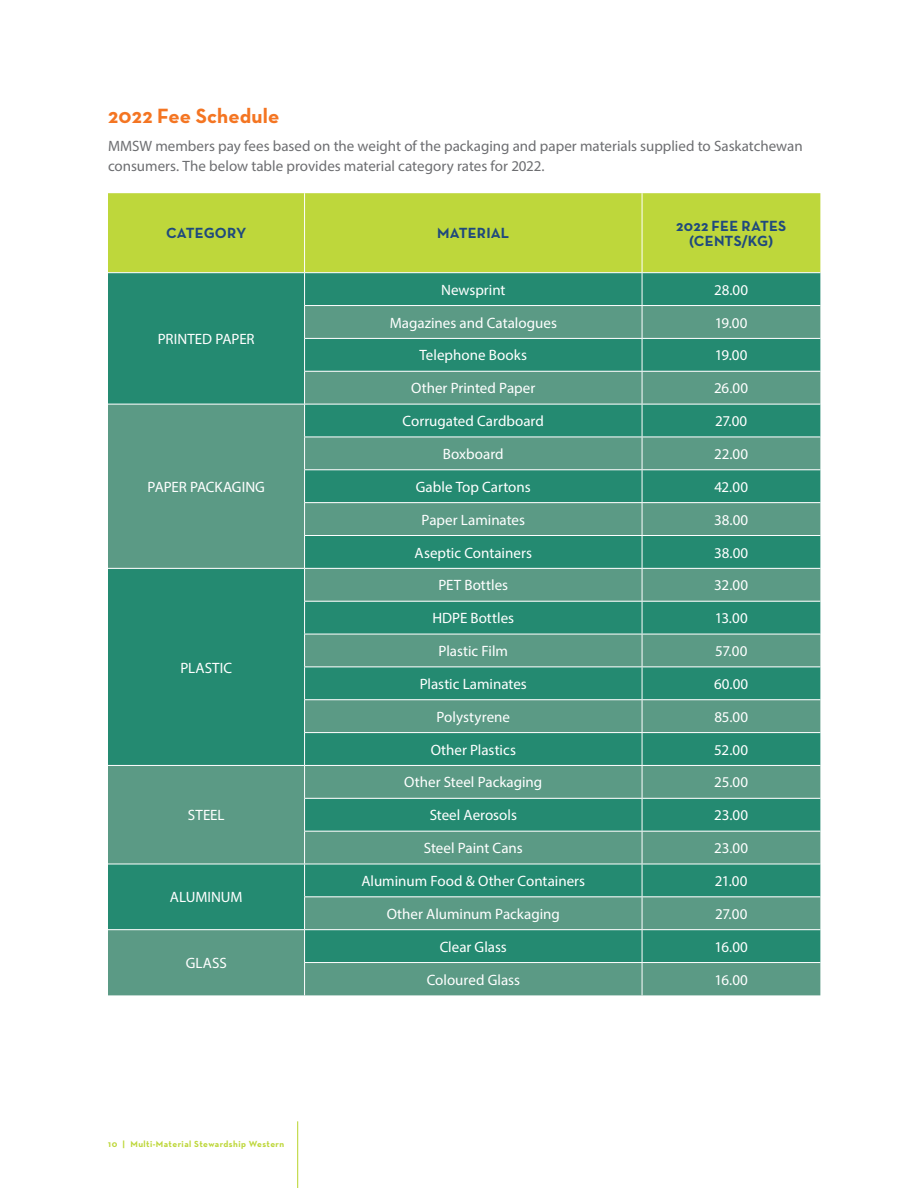
<style>
.page{position:relative;width:918px;height:1188px;background:#fff}
.page>*{position:absolute;margin:0;border:0;box-sizing:border-box;transform-origin:0 0}
.t1{font:700 21px "Neutra Text";letter-spacing:.005em;color:#f47522}
.t2{font:15px "Myriad Pro";color:#fff}
.t3{font:15px/19.5px "Myriad Pro";color:#6d6e71}
.t4{font:700 15px/15px "Neutra Text";letter-spacing:.01em;color:#1f497d;text-align:center}
.t5{font:700 9px "Neutra Text";letter-spacing:.05em;color:#bed73b}
</style>
<div class="page">
<hr style="left:297px;top:1121px;width:1px;height:67px;background:#bed73b">
<div style="left:108px;top:193px;width:712px;height:79px;background:#bed73b"></div>
<div style="left:108px;top:273px;width:712px;height:33px;background:#248a71"></div>
<svg style="left:108px;top:306px;width:712px;height:689px;background:#41927c"></svg>
<hr style="left:304px;top:193px;width:1px;height:79px;background:#fff">
<hr style="left:642px;top:193px;width:1px;height:79px;background:#fff">
<hr style="left:304px;top:273px;width:1px;height:32px;background:#fff">
<hr style="left:642px;top:273px;width:1px;height:32px;background:#fff">
<hr style="left:304px;top:305px;width:338px;height:1px;background:#fff">
<hr style="left:304px;top:306px;width:1px;height:32px;background:#fff">
<hr style="left:642px;top:305px;width:178px;height:1px;background:#fff">
<hr style="left:642px;top:306px;width:1px;height:32px;background:#fff">
<hr style="left:304px;top:338px;width:338px;height:1px;background:#fff">
<hr style="left:304px;top:339px;width:1px;height:32px;background:#fff">
<hr style="left:642px;top:338px;width:178px;height:1px;background:#fff">
<hr style="left:642px;top:339px;width:1px;height:32px;background:#fff">
<hr style="left:304px;top:371px;width:338px;height:1px;background:#fff">
<hr style="left:304px;top:372px;width:1px;height:32px;background:#fff">
<hr style="left:642px;top:371px;width:178px;height:1px;background:#fff">
<hr style="left:642px;top:372px;width:1px;height:32px;background:#fff">
<hr style="left:108px;top:404px;width:197px;height:1px;background:#fff">
<hr style="left:305px;top:404px;width:337px;height:1px;background:#fff">
<hr style="left:304px;top:404px;width:1px;height:33px;background:#fff">
<hr style="left:642px;top:404px;width:178px;height:1px;background:#fff">
<hr style="left:642px;top:404px;width:1px;height:33px;background:#fff">
<hr style="left:304px;top:437px;width:338px;height:1px;background:#fff">
<hr style="left:304px;top:437px;width:1px;height:32px;background:#fff">
<hr style="left:642px;top:437px;width:178px;height:1px;background:#fff">
<hr style="left:642px;top:437px;width:1px;height:32px;background:#fff">
<hr style="left:304px;top:469px;width:338px;height:1px;background:#fff">
<hr style="left:304px;top:470px;width:1px;height:32px;background:#fff">
<hr style="left:642px;top:469px;width:178px;height:1px;background:#fff">
<hr style="left:642px;top:470px;width:1px;height:32px;background:#fff">
<hr style="left:304px;top:502px;width:338px;height:1px;background:#fff">
<hr style="left:304px;top:503px;width:1px;height:32px;background:#fff">
<hr style="left:642px;top:502px;width:178px;height:1px;background:#fff">
<hr style="left:642px;top:503px;width:1px;height:32px;background:#fff">
<hr style="left:304px;top:535px;width:338px;height:1px;background:#fff">
<hr style="left:304px;top:536px;width:1px;height:32px;background:#fff">
<hr style="left:642px;top:535px;width:178px;height:1px;background:#fff">
<hr style="left:642px;top:536px;width:1px;height:32px;background:#fff">
<hr style="left:108px;top:568px;width:197px;height:1px;background:#fff">
<hr style="left:305px;top:568px;width:337px;height:1px;background:#fff">
<hr style="left:304px;top:569px;width:1px;height:32px;background:#fff">
<hr style="left:642px;top:568px;width:178px;height:1px;background:#fff">
<hr style="left:642px;top:569px;width:1px;height:32px;background:#fff">
<hr style="left:304px;top:601px;width:338px;height:1px;background:#fff">
<hr style="left:304px;top:602px;width:1px;height:32px;background:#fff">
<hr style="left:642px;top:601px;width:178px;height:1px;background:#fff">
<hr style="left:642px;top:602px;width:1px;height:32px;background:#fff">
<hr style="left:304px;top:634px;width:338px;height:1px;background:#fff">
<hr style="left:304px;top:634px;width:1px;height:33px;background:#fff">
<hr style="left:642px;top:634px;width:178px;height:1px;background:#fff">
<hr style="left:642px;top:634px;width:1px;height:33px;background:#fff">
<hr style="left:304px;top:667px;width:338px;height:1px;background:#fff">
<hr style="left:304px;top:667px;width:1px;height:32px;background:#fff">
<hr style="left:642px;top:667px;width:178px;height:1px;background:#fff">
<hr style="left:642px;top:667px;width:1px;height:32px;background:#fff">
<hr style="left:304px;top:699px;width:338px;height:1px;background:#fff">
<hr style="left:304px;top:700px;width:1px;height:32px;background:#fff">
<hr style="left:642px;top:699px;width:178px;height:1px;background:#fff">
<hr style="left:642px;top:700px;width:1px;height:32px;background:#fff">
<hr style="left:304px;top:732px;width:338px;height:1px;background:#fff">
<hr style="left:304px;top:733px;width:1px;height:32px;background:#fff">
<hr style="left:642px;top:732px;width:178px;height:1px;background:#fff">
<hr style="left:642px;top:733px;width:1px;height:32px;background:#fff">
<hr style="left:108px;top:765px;width:197px;height:1px;background:#fff">
<hr style="left:305px;top:765px;width:337px;height:1px;background:#fff">
<hr style="left:304px;top:766px;width:1px;height:32px;background:#fff">
<hr style="left:642px;top:765px;width:178px;height:1px;background:#fff">
<hr style="left:642px;top:766px;width:1px;height:32px;background:#fff">
<hr style="left:304px;top:798px;width:338px;height:1px;background:#fff">
<hr style="left:304px;top:799px;width:1px;height:32px;background:#fff">
<hr style="left:642px;top:798px;width:178px;height:1px;background:#fff">
<hr style="left:642px;top:799px;width:1px;height:32px;background:#fff">
<hr style="left:304px;top:831px;width:338px;height:1px;background:#fff">
<hr style="left:304px;top:832px;width:1px;height:32px;background:#fff">
<hr style="left:642px;top:831px;width:178px;height:1px;background:#fff">
<hr style="left:642px;top:832px;width:1px;height:32px;background:#fff">
<hr style="left:108px;top:864px;width:197px;height:1px;background:#fff">
<hr style="left:305px;top:864px;width:337px;height:1px;background:#fff">
<hr style="left:304px;top:864px;width:1px;height:32px;background:#fff">
<hr style="left:642px;top:864px;width:178px;height:1px;background:#fff">
<hr style="left:642px;top:864px;width:1px;height:32px;background:#fff">
<hr style="left:304px;top:896px;width:338px;height:1px;background:#fff">
<hr style="left:304px;top:897px;width:1px;height:32px;background:#fff">
<hr style="left:642px;top:896px;width:178px;height:1px;background:#fff">
<hr style="left:642px;top:897px;width:1px;height:32px;background:#fff">
<hr style="left:108px;top:929px;width:197px;height:1px;background:#fff">
<hr style="left:305px;top:929px;width:337px;height:1px;background:#fff">
<hr style="left:304px;top:930px;width:1px;height:32px;background:#fff">
<hr style="left:642px;top:929px;width:178px;height:1px;background:#fff">
<hr style="left:642px;top:930px;width:1px;height:32px;background:#fff">
<hr style="left:304px;top:962px;width:338px;height:1px;background:#fff">
<hr style="left:304px;top:963px;width:1px;height:32px;background:#fff">
<hr style="left:642px;top:962px;width:178px;height:1px;background:#fff">
<hr style="left:642px;top:963px;width:1px;height:32px;background:#fff">
<h1 class="t1" style="left:108px;top:102px;width:173px">2022 Fee Schedule</h1>
<p class="t3" style="left:108px;top:136px;width:696px">MMSW members pay fees based on the weight of the packaging and paper materials supplied to Saskatchewan consumers. The below table provides material category rates for 2022.</p>
<p class="t4" style="left:166px;top:225px;width:82px">CATEGORY</p>
<p class="t4" style="left:437px;top:225px;width:74px">MATERIAL</p>
<p class="t4" style="left:676px;top:218px;width:112px">2022 FEE RATES (CENTS/KG)</p>
<p class="t2" style="left:158px;top:330px;width:98px">PRINTED PAPER</p>
<p class="t2" style="left:148px;top:478px;width:119px">PAPER PACKAGING</p>
<p class="t2" style="left:180px;top:658px;width:53px">PLASTIC</p>
<p class="t2" style="left:188px;top:806px;width:38px">STEEL</p>
<p class="t2" style="left:170px;top:888px;width:74px">ALUMINUM</p>
<p class="t2" style="left:186px;top:954px;width:43px">GLASS</p>
<p class="t5" style="left:108px;top:1138px;width:178px">10 | Multi-Material Stewardship Western</p>
<p class="t2" style="left:441px;top:280px;width:66px">Newsprint</p>
<p class="t2" style="left:714px;top:280px;width:36px">28.00</p>
<p class="t2" style="left:390px;top:313px;width:169px">Magazines and Catalogues</p>
<p class="t2" style="left:715px;top:313px;width:34px">19.00</p>
<p class="t2" style="left:419px;top:346px;width:109px">Telephone Books</p>
<p class="t2" style="left:715px;top:346px;width:34px">19.00</p>
<p class="t2" style="left:411px;top:379px;width:126px">Other Printed Paper</p>
<p class="t2" style="left:714px;top:379px;width:35px">26.00</p>
<p class="t2" style="left:403px;top:412px;width:143px">Corrugated Cardboard</p>
<p class="t2" style="left:715px;top:412px;width:34px">27.00</p>
<p class="t2" style="left:443px;top:445px;width:62px">Boxboard</p>
<p class="t2" style="left:714px;top:445px;width:36px">22.00</p>
<p class="t2" style="left:416px;top:478px;width:116px">Gable Top Cartons</p>
<p class="t2" style="left:714px;top:478px;width:35px">42.00</p>
<p class="t2" style="left:422px;top:510px;width:105px">Paper Laminates</p>
<p class="t2" style="left:714px;top:510px;width:36px">38.00</p>
<p class="t2" style="left:415px;top:543px;width:119px">Aseptic Containers</p>
<p class="t2" style="left:714px;top:543px;width:36px">38.00</p>
<p class="t2" style="left:438px;top:576px;width:71px">PET Bottles</p>
<p class="t2" style="left:714px;top:576px;width:35px">32.00</p>
<p class="t2" style="left:432px;top:609px;width:83px">HDPE Bottles</p>
<p class="t2" style="left:715px;top:609px;width:35px">13.00</p>
<p class="t2" style="left:439px;top:642px;width:71px">Plastic Film</p>
<p class="t2" style="left:715px;top:642px;width:34px">57.00</p>
<p class="t2" style="left:420px;top:675px;width:108px">Plastic Laminates</p>
<p class="t2" style="left:714px;top:675px;width:36px">60.00</p>
<p class="t2" style="left:437px;top:708px;width:75px">Polystyrene</p>
<p class="t2" style="left:714px;top:708px;width:35px">85.00</p>
<p class="t2" style="left:431px;top:740px;width:87px">Other Plastics</p>
<p class="t2" style="left:714px;top:740px;width:35px">52.00</p>
<p class="t2" style="left:404px;top:773px;width:140px">Other Steel Packaging</p>
<p class="t2" style="left:714px;top:773px;width:35px">25.00</p>
<p class="t2" style="left:430px;top:806px;width:89px">Steel Aerosols</p>
<p class="t2" style="left:714px;top:806px;width:36px">23.00</p>
<p class="t2" style="left:424px;top:839px;width:100px">Steel Paint Cans</p>
<p class="t2" style="left:714px;top:839px;width:36px">23.00</p>
<p class="t2" style="left:361px;top:872px;width:225px">Aluminum Food &amp; Other Containers</p>
<p class="t2" style="left:715px;top:872px;width:34px">21.00</p>
<p class="t2" style="left:387px;top:905px;width:175px">Other Aluminum Packaging</p>
<p class="t2" style="left:715px;top:905px;width:34px">27.00</p>
<p class="t2" style="left:440px;top:937px;width:69px">Clear Glass</p>
<p class="t2" style="left:715px;top:937px;width:35px">16.00</p>
<p class="t2" style="left:427px;top:970px;width:95px">Coloured Glass</p>
<p class="t2" style="left:715px;top:970px;width:35px">16.00</p>
</div>
